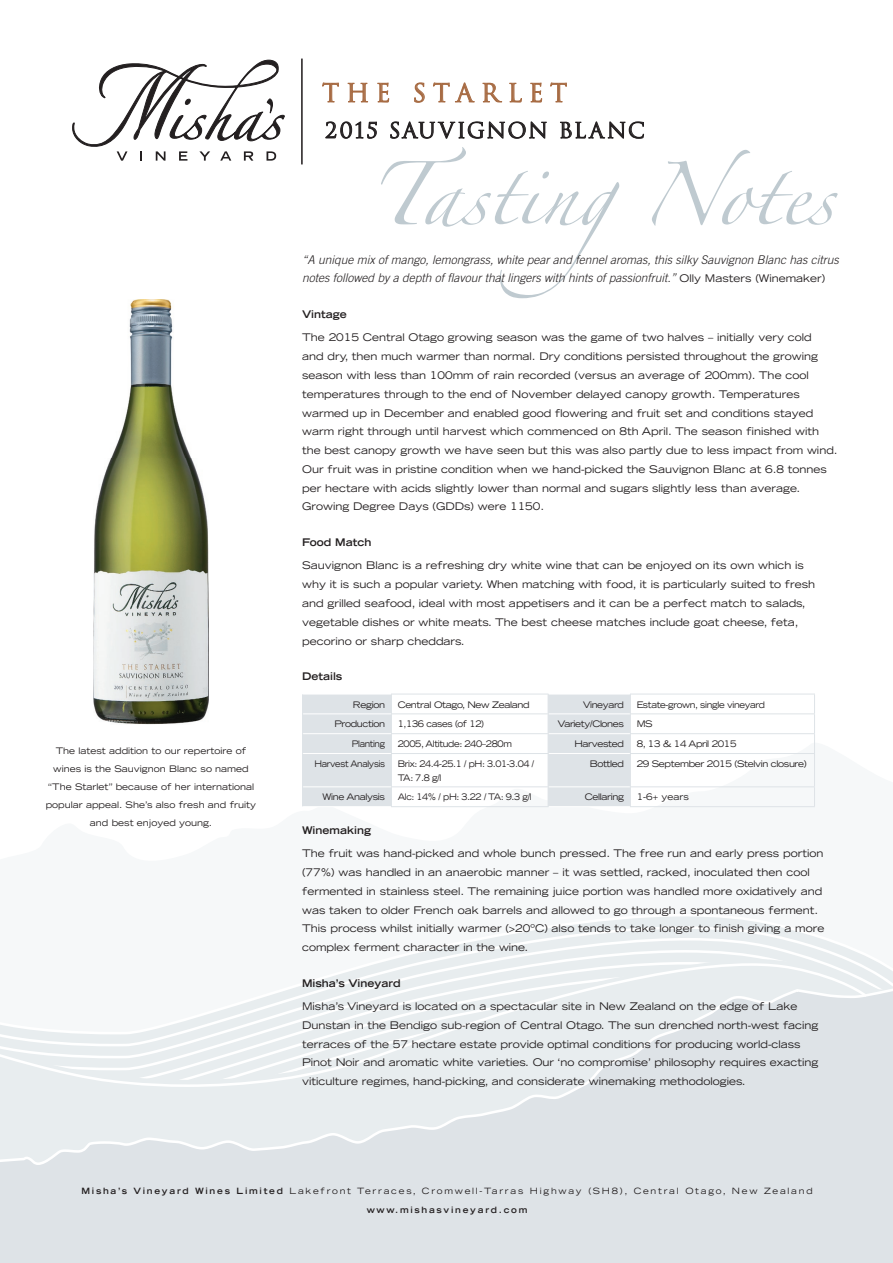
<style>
.page{position:relative;width:893px;height:1263px;background:#fff}
.page>*{position:absolute;margin:0;border:0;box-sizing:border-box;transform-origin:0 0}
.t1{font:56.7px "Zapfino";color:#bfcad0}
.t2{font:24.75px "Trajan";letter-spacing:.265em;color:#a76b43}
.t3{font:21px "Trajan";letter-spacing:.07em;color:#231f20}
.t4{font:italic 300 12px/18.8px "Trade Gothic";color:#231f20}
.t5{font:expanded 10.5px/18.8px "Trade Gothic LH";color:#231f20}
.t6{font:700 expanded 10.5px "Trade Gothic LH";color:#231f20}
.t7{font:expanded 9px/18px "Trade Gothic LH";color:#231f20;text-align:center}
.t8{font:expanded 9px "Trade Gothic LH";letter-spacing:-.04em;color:#231f20}
.t9{font:expanded 9px "Trade Gothic LH";letter-spacing:-.04em;color:#231f20;scale:.95 1}
.t10{font:expanded 9px/13.5px "Trade Gothic LH";letter-spacing:-.04em;color:#231f20;scale:.93 1}
.t11{font:expanded 9px "Trade Gothic LH";letter-spacing:-.04em;color:#231f20;scale:.9 1}
.t12{font:expanded 8.7px/18.9px "Trade Gothic LH";letter-spacing:.2em;color:#231f20;text-align:center}
.s1{font-family:"Trade Gothic LH";font-weight:400;font-style:normal;font-stretch:expanded;font-size:10.5px}
.s2{font-weight:700}
</style>
<div class="page">
<div style="left:0;top:1165px;width:893px;height:98px;background:#dee3e7"></div>
<svg style="left:0;top:1096px;width:893px;height:69px;background:#e2e7ea"></svg>
<svg style="left:566px;top:916px;width:208px;height:10px;fill:#e8edef"></svg>
<svg style="left:493px;top:926px;width:325px;height:12px;fill:#e8edef"></svg>
<svg style="left:434px;top:938px;width:417px;height:12px;fill:#e8edef"></svg>
<svg style="left:384px;top:950px;width:493px;height:12px;fill:#e8edef"></svg>
<svg style="left:0;top:998px;width:893px;height:98px;background:#e3e8eb"></svg>
<svg style="left:0;top:963px;width:867px;height:124px;fill:#e8edef"></svg>
<hr style="left:630px;top:694px;width:185px;height:1px;background:#dee3e7">
<hr style="left:630px;top:713px;width:185px;height:1px;background:#dee3e7">
<hr style="left:630px;top:733px;width:185px;height:1px;background:#dee3e7">
<svg style="left:814px;top:695px;width:1px;height:58px"></svg>
<svg style="left:302px;top:694px;width:329px;height:113px"></svg>
<hr style="left:630px;top:753px;width:185px;height:1px;background:#dee3e7">
<hr style="left:814px;top:754px;width:1px;height:32px;background:#dee3e7">
<svg style="left:814px;top:787px;width:1px;height:19px"></svg>
<hr style="left:391px;top:786px;width:157px;height:1px;background:#dee3e7">
<hr style="left:391px;top:806px;width:157px;height:1px;background:#dee3e7">
<hr style="left:630px;top:786px;width:185px;height:1px;background:#dee3e7">
<hr style="left:630px;top:806px;width:185px;height:1px;background:#dee3e7">
<hr style="left:301px;top:59px;width:2px;height:105px;background:#231f20">
<svg style="left:325px;top:121px;width:52px;height:18px"></svg>
<svg style="left:390px;top:122px;width:157px;height:17px"></svg>
<svg style="left:560px;top:122px;width:84px;height:17px"></svg>
<svg style="left:322px;top:83px;width:17px;height:19px"></svg>
<svg style="left:348px;top:83px;width:20px;height:19px"></svg>
<svg style="left:377px;top:83px;width:12px;height:19px"></svg>
<svg style="left:414px;top:83px;width:11px;height:20px"></svg>
<svg style="left:433px;top:83px;width:42px;height:19px"></svg>
<svg style="left:483px;top:83px;width:19px;height:19px"></svg>
<svg style="left:509px;top:83px;width:13px;height:19px"></svg>
<svg style="left:530px;top:83px;width:12px;height:19px"></svg>
<svg style="left:550px;top:83px;width:17px;height:19px"></svg>
<svg style="left:72px;top:60px;width:213px;height:101px"></svg>
<img style="left:94px;top:299px;width:114px;height:425px">
<h2 class="t2" style="left:322px;top:78px;width:247px">THE STARLET</h2>
<p class="t7" style="left:46px;top:741px;width:212px">The latest addition to our repertoire of wines is the Sauvignon Blanc so named “The Starlet” because of her international popular appeal. She’s also fresh and fruity and best enjoyed young.</p>
<h3 class="t3" style="left:325px;top:118px;width:321px">2015 SAUVIGNON BLANC</h3>
<h1 class="t1" style="left:369px;top:171px;width:467px">TastingNotes</h1>
<p class="t4" style="left:302px;top:250px;width:538px">“A unique mix of mango, lemongrass, white pear and fennel aromas, this silky Sauvignon Blanc has citrus notes followed by a depth of flavour that lingers with hints of passionfruit.” <span class="s1">Olly Masters (Winemaker)</span></p>
<p class="t6" style="left:302px;top:308px;width:46px">Vintage</p>
<p class="t5" style="left:302px;top:328px;width:537px">The 2015 Central Otago growing season was the game of two halves – initially very cold<br>and dry, then much warmer than normal. Dry conditions persisted throughout the growing season with less than 100mm of rain recorded (versus an average of 200mm). The cool temperatures through to the end of November delayed canopy growth. Temperatures warmed up in December and enabled good flowering and fruit set and conditions stayed warm right through until harvest which commenced on 8th April. The season finished with the best canopy growth we have seen but this was also partly due to less impact from wind.<br>Our fruit was in pristine condition when we hand-picked the Sauvignon Blanc at 6.8 tonnes per hectare with acids slightly lower than normal and sugars slightly less than average.<br>Growing Degree Days (GDDs) were 1150.</p>
<p class="t6" style="left:302px;top:536px;width:71px">Food Match</p>
<p class="t5" style="left:302px;top:556px;width:515px">Sauvignon Blanc is a refreshing dry white wine that can be enjoyed on its own which is why it is such a popular variety. When matching with food, it is particularly suited to fresh and grilled seafood, ideal with most appetisers and it can be a perfect match to salads, vegetable dishes or white meats. The best cheese matches include goat cheese, feta, pecorino or sharp cheddars.</p>
<p class="t6" style="left:302px;top:670px;width:42px">Details</p>
<p class="t8" style="left:353px;top:698px;width:34px">Region</p>
<p class="t8" style="left:398px;top:698px;width:133px">Central Otago, New Zealand</p>
<p class="t8" style="left:583px;top:698px;width:43px">Vineyard</p>
<p class="t9" style="left:637px;top:698px;width:137px">Estate-grown, single vineyard</p>
<p class="t8" style="left:334px;top:718px;width:52px">Production</p>
<p class="t9" style="left:398px;top:718px;width:93px">1,136 cases (of 12)</p>
<p class="t8" style="left:558px;top:718px;width:68px">Variety/Clones</p>
<p class="t8" style="left:637px;top:718px;width:18px">MS</p>
<p class="t11" style="left:352px;top:738px;width:38px">Planting</p>
<p class="t9" style="left:398px;top:738px;width:122px">2005, Altitude: 240–280m</p>
<p class="t8" style="left:574px;top:738px;width:51px">Harvested</p>
<p class="t8" style="left:637px;top:738px;width:101px">8, 13 &amp; 14 April 2015</p>
<p class="t11" style="left:315px;top:758px;width:80px">Harvest Analysis</p>
<p class="t10" style="left:398px;top:757px;width:148px">Brix: 24.4-25.1 / pH: 3.01-3.04 /<br>TA: 7.8 g/l</p>
<p class="t8" style="left:590px;top:758px;width:36px">Bottled</p>
<p class="t8" style="left:637px;top:758px;width:172px">29 September 2015 (Stelvin closure)</p>
<p class="t8" style="left:323px;top:791px;width:64px">Wine Analysis</p>
<p class="t10" style="left:398px;top:790px;width:146px">Alc: 14% / pH: 3.22 / TA: 9.3 g/l</p>
<p class="t8" style="left:585px;top:791px;width:41px">Cellaring</p>
<p class="t8" style="left:637px;top:791px;width:54px">1-6+ years</p>
<p class="t6" style="left:302px;top:823px;width:70px">Winemaking</p>
<p class="t5" style="left:302px;top:844px;width:524px">The fruit was hand-picked and whole bunch pressed. The free run and early press portion (77%) was handled in an anaerobic manner – it was settled, racked, inoculated then cool fermented in stainless steel. The remaining juice portion was handled more oxidatively and was taken to older French oak barrels and allowed to go through a spontaneous ferment.<br>This process whilst initially warmer (&gt;20ºC) also tends to take longer to finish giving a more complex ferment character in the wine.</p>
<p class="t6" style="left:302px;top:976px;width:100px">Misha’s Vineyard</p>
<p class="t5" style="left:302px;top:997px;width:518px">Misha’s Vineyard is located on a spectacular site in New Zealand on the edge of Lake Dunstan in the Bendigo sub-region of Central Otago. The sun drenched north-west facing terraces of the 57 hectare estate provide optimal conditions for producing world-class Pinot Noir and aromatic white varieties. Our ‘no compromise’ philosophy requires exacting viticulture regimes, hand-picking, and considerate winemaking methodologies.</p>
<p class="t12" style="left:82px;top:1181px;width:732px"><span class="s2">Misha’s Vineyard Wines Limited</span> Lakefront Terraces, Cromwell-Tarras Highway (SH8), Central Otago, New Zealand <span class="s2">www.mishasvineyard.com</span></p>
</div>
